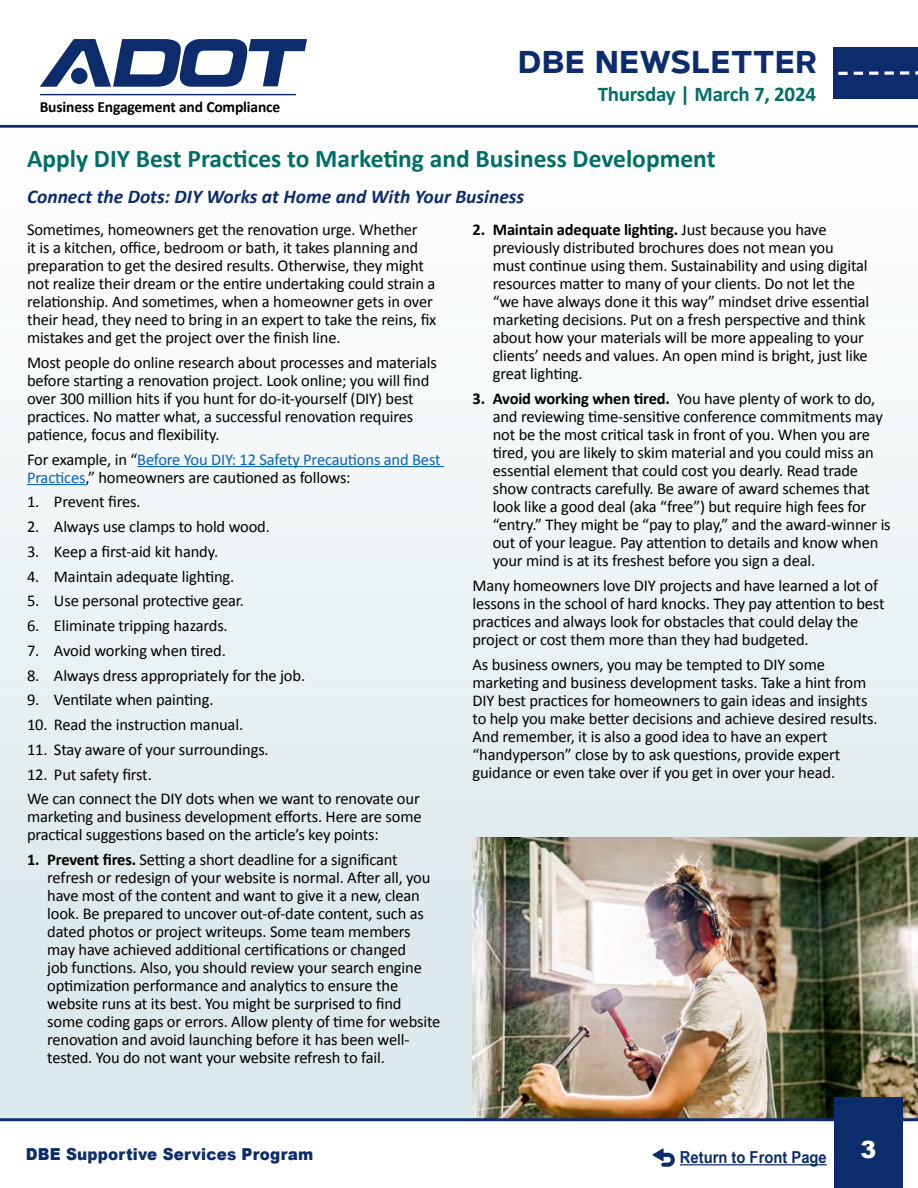
<style>
.page{position:relative;width:918px;height:1188px;background:#fff}
.page>*{position:absolute;margin:0;border:0;box-sizing:border-box;transform-origin:0 0}
.t1{font:700 31.5px "Artegra Sans SC";letter-spacing:.04em;color:#0d2c6c}
.t2{font:700 25.5px "Calibri";color:#007066}
.t3{font:900 23.7px "Arial";color:#fff}
.t4{font:700 21px "Calibri";letter-spacing:-.01em;color:#007066}
.t5{font:italic 700 19.5px "Calibri";color:#0d2c6c}
.t6{font:16.5px/18px "Calibri";letter-spacing:-.01em;color:#000}
.t7{font:900 16.5px "Arial";letter-spacing:.01em;color:#0d2c6c;scale:.92 1}
.t8{font:700 16.5px "Arial Narrow";color:#0d2c6c;scale:1.09 1}
.t9{font:700 15.6px "Calibri";letter-spacing:-.01em;color:#000}
.s1{color:#0563c1}
.s2{font-weight:700}
</style>
<div class="page">
<div style="left:0;top:30px;width:918px;height:1088px;background:linear-gradient(to bottom,#f7f6f9,#ddebed)"></div>
<div style="left:0;top:114px;width:918px;height:15px;background:#9d71a4;opacity:.34"></div>
<hr style="left:137px;top:466px;width:307px;height:1px;background:#0563c1">
<hr style="left:27px;top:484px;width:58px;height:1px;background:#0563c1">
<img style="left:472px;top:837px;width:446px;height:281px">
<hr style="left:680px;top:1164px;width:147px;height:1px;background:#0d2c6c">
<svg style="left:653px;top:1148px;width:22px;height:19px"></svg>
<div style="left:834px;top:1097px;width:69px;height:91px;background:#0d2c6c"></div>
<hr style="left:0;top:1118px;width:918px;height:3px;background:#0d2c6c">
<p class="t9" style="left:40px;top:96px;width:242px">Business Engagement and Compliance</p>
<h1 class="t1" style="left:519px;top:39px;width:300px">DBE NEWSLETTER</h1>
<p class="t4" style="left:598px;top:79px;width:220px">Thursday | March 7, 2024</p>
<h2 class="t2" style="left:27px;top:141px;width:690px">Apply DIY Best Practices to Marketing and Business Development</h2>
<p class="t5" style="left:27px;top:183px;width:499px">Connect the Dots: DIY Works at Home and With Your Business</p>
<p class="t6" style="left:27px;top:220px;width:411px">Sometimes, homeowners get the renovation urge. Whether<br>it is a kitchen, office, bedroom or bath, it takes planning and preparation to get the desired results. Otherwise, they might not realize their dream or the entire undertaking could strain a relationship. And sometimes, when a homeowner gets in over their head, they need to bring in an expert to take the reins, fix mistakes and get the project over the finish line.</p>
<p class="t6" style="left:27px;top:353px;width:411px">Most people do online research about processes and materials before starting a renovation project. Look online; you will find over 300 million hits if you hunt for do-it-yourself (DIY) best practices. No matter what, a successful renovation requires patience, focus and flexibility.</p>
<p class="t6" style="left:27px;top:450px;width:415px">For example, in “<span class="s1">Before You DIY: 12 Safety Precautions and Best<br>Practices</span>,” homeowners are cautioned as follows:</p>
<p class="t6" style="left:27px;top:493px;width:115px">1. Prevent fires.</p>
<p class="t6" style="left:27px;top:517px;width:244px">2. Always use clamps to hold wood.</p>
<p class="t6" style="left:27px;top:542px;width:193px">3. Keep a first-aid kit handy.</p>
<p class="t6" style="left:27px;top:567px;width:209px">4. Maintain adequate lighting.</p>
<p class="t6" style="left:27px;top:592px;width:218px">5. Use personal protective gear.</p>
<p class="t6" style="left:27px;top:616px;width:202px">6. Eliminate tripping hazards.</p>
<p class="t6" style="left:27px;top:641px;width:200px">7. Avoid working when tired.</p>
<p class="t6" style="left:27px;top:666px;width:280px">8. Always dress appropriately for the job.</p>
<p class="t6" style="left:27px;top:691px;width:188px">9. Ventilate when painting.</p>
<p class="t6" style="left:27px;top:715px;width:218px">10. Read the instruction manual.</p>
<p class="t6" style="left:27px;top:740px;width:243px">11. Stay aware of your surroundings.</p>
<p class="t6" style="left:27px;top:761px;width:394px;line-height:24.8px">12. Put safety first.<br>We can connect the DIY dots when we want to renovate our</p>
<p class="t6" style="left:27px;top:808px;width:396px">marketing and business development efforts. Here are some practical suggestions based on the article’s key points:</p>
<p class="t6" style="left:47px;top:850px;width:395px;text-indent:-20px"><span class="s2">1. Prevent fires.</span> Setting a short deadline for a significant refresh or redesign of your website is normal. After all, you have most of the content and want to give it a new, clean look. Be prepared to uncover out-of-date content, such as dated photos or project writeups. Some team members may have achieved additional certifications or changed<br>job functions. Also, you should review your search engine optimization performance and analytics to ensure the website runs at its best. You might be surprised to find some coding gaps or errors. Allow plenty of time for website renovation and avoid launching before it has been well&shy;tested. You do not want your website refresh to fail.</p>
<p class="t7" style="left:26px;top:1142px;width:314px">DBE Supportive Services Program</p>
<p class="t6" style="left:493px;top:220px;width:378px;text-indent:-20px"><span class="s2">2. Maintain adequate lighting.</span> Just because you have previously distributed brochures does not mean you must continue using them. Sustainability and using digital resources matter to many of your clients. Do not let the “we have always done it this way” mindset drive essential marketing decisions. Put on a fresh perspective and think about how your materials will be more appealing to your clients’ needs and values. An open mind is bright, just like great lighting.</p>
<p class="t6" style="left:493px;top:389px;width:400px;text-indent:-20px"><span class="s2">3. Avoid working when tired.</span> You have plenty of work to do, and reviewing time-sensitive conference commitments may not be the most critical task in front of you. When you are tired, you are likely to skim material and you could miss an essential element that could cost you dearly. Read trade show contracts carefully. Be aware of award schemes that look like a good deal (aka “free”) but require high fees for “entry.” They might be “pay to play,” and the award-winner is out of your league. Pay attention to details and know when your mind is at its freshest before you sign a deal.</p>
<p class="t6" style="left:472px;top:576px;width:414px">Many homeowners love DIY projects and have learned a lot of lessons in the school of hard knocks. They pay attention to best practices and always look for obstacles that could delay the project or cost them more than they had budgeted.</p>
<p class="t6" style="left:472px;top:655px;width:407px">As business owners, you may be tempted to DIY some marketing and business development tasks. Take a hint from DIY best practices for homeowners to gain ideas and insights to help you make better decisions and achieve desired results.<br>And remember, it is also a good idea to have an expert “handyperson” close by to ask questions, provide expert guidance or even take over if you get in over your head.</p>
<p class="t8" style="left:680px;top:1145px;width:136px">Return to Front Page</p>
<h3 class="t3" style="left:860px;top:1132px;width:17px">3</h3>
</div>
